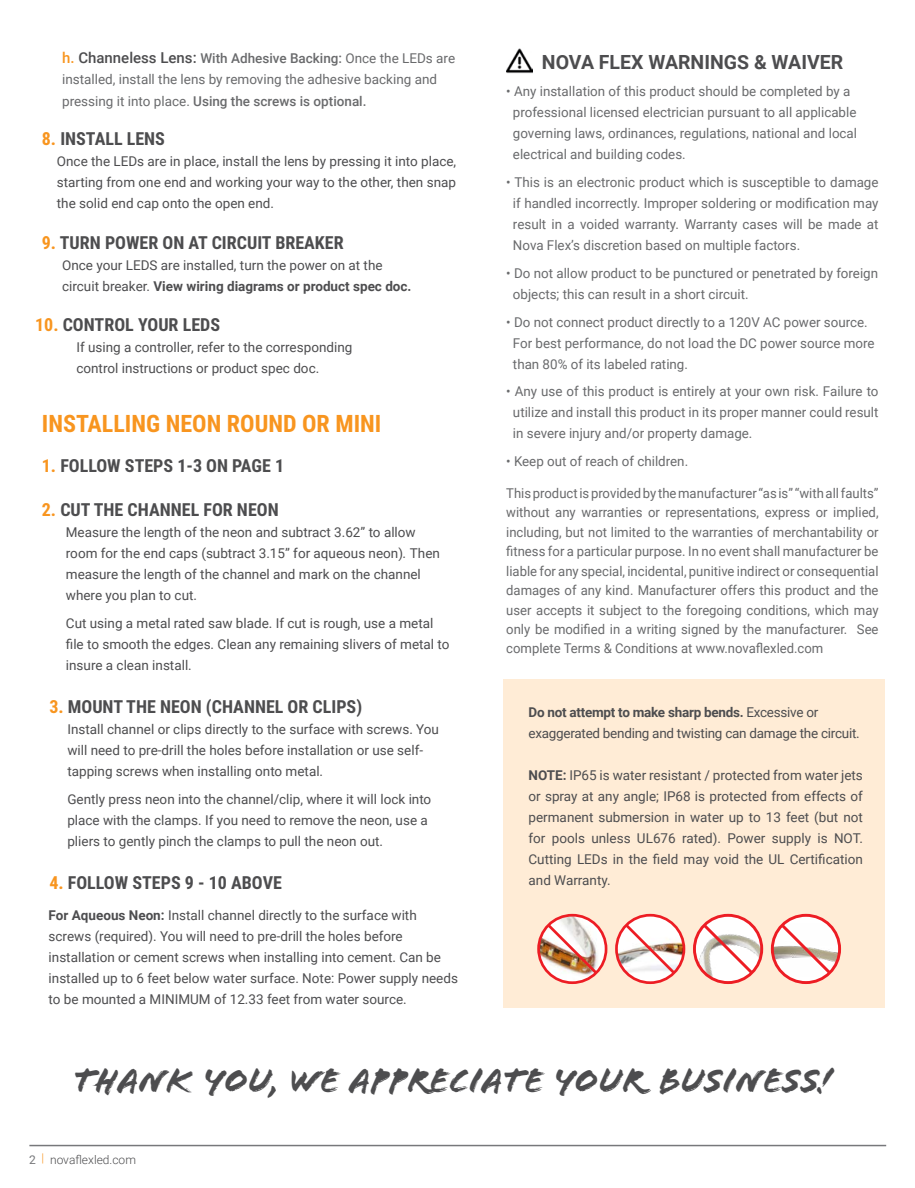
<style>
.page{position:relative;width:915px;height:1188px;background:#fff}
.page>*{position:absolute;margin:0;border:0;box-sizing:border-box;transform-origin:0 0}
.t1{font:36px "Flood Std";letter-spacing:.005em;color:#4d4d4f}
.t2{font:700 24px "Roboto Condensed";color:#f8951f}
.t3{font:700 19.5px "Roboto";color:#4d4d4f}
.t4{font:700 18px "Roboto Condensed";color:#4d4d4f}
.t5{font:13.5px/21px "Roboto";color:#4d4d4f}
.t6{font:13.5px/21px "Roboto";color:#696a6c}
.t7{font:13.5px/21px "Roboto";letter-spacing:-.02em;color:#4d4d4f}
.t8{font:500 13.5px "Roboto";color:#696a6c}
.t9{font:300 12px "Roboto";color:#4d4d4f}
.s1{font-weight:500;font-size:15px;color:#f8951f}
.s2{font-weight:500;font-size:15px;color:#4d4d4f}
.s3{font-weight:500}
.s4{font-weight:400}
.s5{color:#f8951f}
.s6{font-weight:700}
.s7{font-style:italic}
.s8{font-weight:400;color:#77787b}
</style>
<div class="page">
<hr style="left:29px;top:1145px;width:857px;height:1px;background:#77787b">
<div style="left:503px;top:679px;width:382px;height:329px;background:#ffecd6"></div>
<img style="left:539px;top:915px;width:67px;height:68px;border-radius:34px">
<div style="left:537px;top:914px;width:70px;height:70px;border:3px solid #ed1d24;border-radius:50%"></div>
<img style="left:545px;top:921px;width:55px;height:56px">
<img style="left:616px;top:915px;width:68px;height:68px;border-radius:34px">
<div style="left:615px;top:914px;width:70px;height:70px;border:3px solid #ed1d24;border-radius:50%"></div>
<svg style="left:623px;top:921px;width:55px;height:56px"></svg>
<svg style="left:772px;top:915px;width:68px;height:68px"></svg>
<img style="left:772px;top:928px;width:68px;height:42px">
<div style="left:771px;top:914px;width:70px;height:70px;border:3px solid #ed1d24;border-radius:50%"></div>
<svg style="left:778px;top:921px;width:56px;height:56px"></svg>
<img style="left:694px;top:916px;width:68px;height:67px">
<div style="left:693px;top:914px;width:70px;height:70px;border:3px solid #ed1d24;border-radius:50%"></div>
<svg style="left:700px;top:921px;width:56px;height:56px"></svg>
<img style="left:506px;top:48px;width:26px;height:25px">
<p class="t6" style="left:62px;top:47px;width:395px"><span class="s1">h.</span> <span class="s2">Channeless Lens:</span> <span class="s3">With Adhesive Backing:</span> Once the LEDs are installed, install the lens by removing the adhesive backing and</p>
<p class="t8" style="left:62px;top:92px;width:306px"><span class="s4">pressing it into place.</span> Using the screws is optional.</p>
<h3 class="t4" style="left:42px;top:126px;width:125px"><span class="s5">8.</span> INSTALL LENS</h3>
<p class="t5" style="left:57px;top:151px;width:401px;text-align:justify">Once the LEDs are in place, install the lens by pressing it into place, starting from one end and working your way to the other, then snap the solid end cap onto the open end.</p>
<h3 class="t4" style="left:42px;top:230px;width:303px"><span class="s5">9.</span> TURN POWER ON AT CIRCUIT BREAKER</h3>
<p class="t5" style="left:62px;top:254px;width:351px">Once your LEDS are installed, turn the power on at the circuit breaker. <span class="s6">View wiring diagrams or product spec doc.</span></p>
<h3 class="t4" style="left:35px;top:312px;width:186px"><span class="s5">10.</span> CONTROL YOUR LEDS</h3>
<p class="t5" style="left:76px;top:337px;width:278px">If using a controller, refer to the corresponding control instructions or product spec doc.</p>
<h2 class="t2" style="left:42px;top:407px;width:341px">INSTALLING NEON ROUND OR MINI</h2>
<h3 class="t4" style="left:42px;top:453px;width:244px"><span class="s5">1.</span> FOLLOW STEPS 1-3 ON PAGE 1</h3>
<h3 class="t4" style="left:42px;top:497px;width:238px"><span class="s5">2.</span> CUT THE CHANNEL FOR NEON</h3>
<p class="t5" style="left:66px;top:521px;width:376px">Measure the length of the neon and subtract 3.62” to allow room for the end caps (subtract 3.15” for aqueous neon)<span class="s7">.</span> Then measure the length of the channel and mark on the channel where you plan to cut.</p>
<p class="t5" style="left:66px;top:612px;width:385px">Cut using a metal rated saw blade. If cut is rough, use a metal file to smooth the edges. Clean any remaining slivers of metal to insure a clean install.</p>
<h3 class="t4" style="left:49px;top:694px;width:314px"><span class="s5">3.</span> MOUNT THE NEON (CHANNEL OR CLIPS)</h3>
<p class="t5" style="left:67px;top:718px;width:373px">Install channel or clips directly to the surface with screws. You will need to pre-drill the holes before installation or use self&shy;tapping screws when installing onto metal.</p>
<p class="t5" style="left:67px;top:788px;width:365px">Gently press neon into the channel/clip, where it will lock into place with the clamps. If you need to remove the neon, use a pliers to gently pinch the clamps to pull the neon out.</p>
<h3 class="t4" style="left:49px;top:870px;width:234px"><span class="s5">4.</span> FOLLOW STEPS 9 - 10 ABOVE</h3>
<p class="t5" style="left:49px;top:904px;width:411px"><span class="s6">For Aqueous Neon:</span> Install channel directly to the surface with screws (required). You will need to pre-drill the holes before installation or cement screws when installing into cement. Can be installed up to 6 feet below water surface. Note: Power supply needs to be mounted a MINIMUM of 12.33 feet from water source.</p>
<h3 class="t3" style="left:542px;top:48px;width:303px">NOVA FLEX WARNINGS &amp; WAIVER</h3>
<p class="t6" style="left:513px;top:80px;width:346px;text-indent:-7px">• Any installation of this product should be completed by a professional licensed electrician pursuant to all applicable governing laws, ordinances, regulations, national and local electrical and building codes.</p>
<p class="t6" style="left:513px;top:171px;width:367px;text-align:justify;text-indent:-7px">• This is an electronic product which is susceptible to damage if handled incorrectly. Improper soldering or modification may result in a voided warranty. Warranty cases will be made at Nova Flex’s discretion based on multiple factors.</p>
<p class="t6" style="left:513px;top:262px;width:367px;text-indent:-7px">• Do not allow product to be punctured or penetrated by foreign objects; this can result in a short circuit.</p>
<p class="t6" style="left:513px;top:311px;width:363px;text-indent:-7px">• Do not connect product directly to a 120V AC power source.<br>For best performance, do not load the DC power source more than 80% of its labeled rating.</p>
<p class="t6" style="left:513px;top:381px;width:367px;text-align:justify;text-indent:-7px">• Any use of this product is entirely at your own risk. Failure to utilize and install this product in its proper manner could result in severe injury and/or property damage.</p>
<p class="t6" style="left:506px;top:450px;width:183px">• Keep out of reach of children.</p>
<p class="t6" style="left:506px;top:482px;width:374px;line-height:19.5px;text-align:justify">This product is provided by the manufacturer “as is” “with all faults” without any warranties or representations, express or implied, including, but not limited to the warranties of merchantability or fitness for a particular purpose. In no event shall manufacturer be liable for any special, incidental, punitive indirect or consequential damages of any kind. Manufacturer offers this product and the user accepts it subject to the foregoing conditions, which may only be modified in a writing signed by the manufacturer. See complete Terms &amp; Conditions at www.novaflexled.com</p>
<p class="t7" style="left:529px;top:701px;width:333px"><span class="s6">Do not attempt to make sharp bends.</span> Excessive or exaggerated bending and twisting can damage the circuit.</p>
<p class="t5" style="left:529px;top:764px;width:336px;text-align:justify"><span class="s6">NOTE:</span> IP65 is water resistant / protected from water jets or spray at any angle; IP68 is protected from effects of permanent submersion in water up to 13 feet (but not for pools unless UL676 rated). Power supply is NOT.<br>Cutting LEDs in the field may void the UL Certification and Warranty.</p>
<h1 class="t1" style="left:74px;top:1060px;width:760px">THANK YOU, WE APPRECIATE YOUR BUSINESS!</h1>
<p class="t9" style="left:29px;top:1151px;width:108px"><span class="s8">2</span> <span class="s5">|</span> novaflexled.com</p>
</div>
